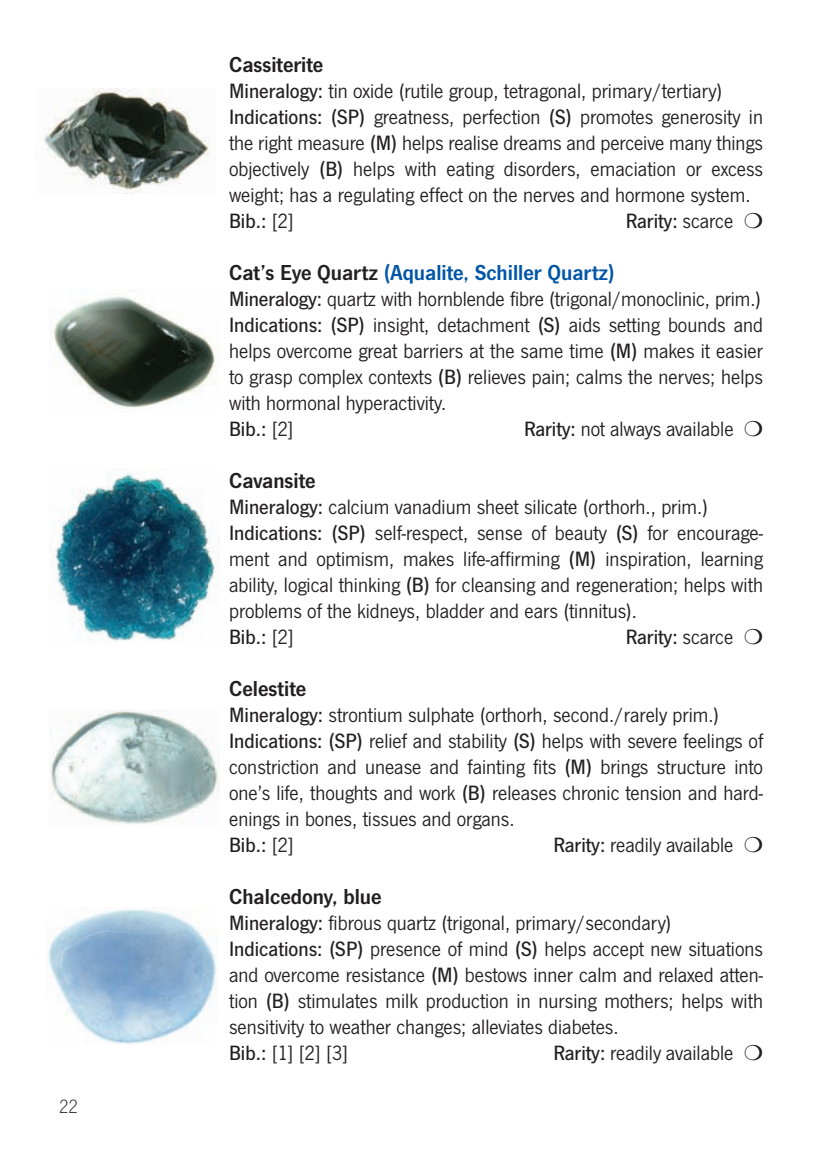
<style>
.page{position:relative;width:829px;height:1166px;background:#fff}
.page>*{position:absolute;margin:0;border:0;box-sizing:border-box;transform-origin:0 0}
.t1{font:600 22.5px "News Gothic T";color:#231f20}
.t2{font:600 22.5px "News Gothic T";color:#0155a7}
.t3{font:21.5px/26px "News Gothic T";color:#231f20}
.t4{font:500 21.5px "News Gothic T";color:#231f20}
.t5{font:300 20px "News Gothic T";color:#231f20}
.s1{font-weight:500}
.s2{font-weight:400}
.s3{color:#231f20}
</style>
<div class="page">
<img style="left:44px;top:88px;width:176px;height:956px">
<p class="t5" style="left:59px;top:1099px;width:20px">22</p>
<p class="t1" style="left:229px;top:57px;width:96px">Cassiterite</p>
<p class="t3" style="left:229px;top:80px;width:535px"><span class="s1">Mineralogy:</span> tin oxide (rutile group, tetragonal, primary/tertiary)<br><span class="s1">Indications: (SP)</span> greatness, perfection <span class="s1">(S)</span> promotes generosity in the right measure <span class="s1">(M)</span> helps realise dreams and perceive many things objectively <span class="s1">(B)</span> helps with eating disorders, emaciation or excess weight; has a regulating effect on the nerves and hormone system.<br><span class="s1">Bib.:</span> [2]</p>
<p class="t4" style="left:625px;top:214px;width:139px">Rarity: <span class="s2">scarce</span> ❍</p>
<p class="t2" style="left:229px;top:265px;width:387px"><span class="s3">Cat’s Eye Quartz</span> (Aqualite, Schiller Quartz)</p>
<p class="t3" style="left:229px;top:288px;width:535px"><span class="s1">Mineralogy:</span> quartz with hornblende fibre (trigonal/monoclinic, prim.)<br><span class="s1">Indications: (SP)</span> insight, detachment <span class="s1">(S)</span> aids setting bounds and helps overcome great barriers at the same time <span class="s1">(M)</span> makes it easier to grasp complex contexts <span class="s1">(B)</span> relieves pain; calms the nerves; helps with hormonal hyperactivity.<br><span class="s1">Bib.:</span> [2]</p>
<p class="t3" style="left:524px;top:418px;width:240px"><span class="s1">Rarity:</span> not always available ❍</p>
<p class="t1" style="left:229px;top:473px;width:88px">Cavansite</p>
<p class="t3" style="left:229px;top:496px;width:535px"><span class="s1">Mineralogy:</span> calcium vanadium sheet silicate (orthorh., prim.)<br><span class="s1">Indications: (SP)</span> self-respect, sense of beauty <span class="s1">(S)</span> for encourage&shy;ment and optimism, makes life-affirming <span class="s1">(M)</span> inspiration, learning ability, logical thinking <span class="s1">(B)</span> for cleansing and regeneration; helps with problems of the kidneys, bladder and ears (tinnitus).<br><span class="s1">Bib.:</span> [2]</p>
<p class="t4" style="left:625px;top:630px;width:139px">Rarity: <span class="s2">scarce</span> ❍</p>
<p class="t1" style="left:229px;top:681px;width:79px">Celestite</p>
<p class="t3" style="left:229px;top:704px;width:535px"><span class="s1">Mineralogy:</span> strontium sulphate (orthorh, second./rarely prim.)<br><span class="s1">Indications: (SP)</span> relief and stability <span class="s1">(S)</span> helps with severe feelings of constriction and unease and fainting fits <span class="s1">(M)</span> brings structure into one’s life, thoughts and work <span class="s1">(B)</span> releases chronic tension and hard&shy;enings in bones, tissues and organs.<br><span class="s1">Bib.:</span> [2]</p>
<p class="t3" style="left:553px;top:834px;width:211px"><span class="s1">Rarity:</span> readily available ❍</p>
<p class="t1" style="left:229px;top:889px;width:154px">Chalcedony, blue</p>
<p class="t3" style="left:229px;top:912px;width:535px"><span class="s1">Mineralogy:</span> fibrous quartz (trigonal, primary/secondary)<br><span class="s1">Indications: (SP)</span> presence of mind <span class="s1">(S)</span> helps accept new situations and overcome resistance <span class="s1">(M)</span> bestows inner calm and relaxed atten&shy;tion <span class="s1">(B)</span> stimulates milk production in nursing mothers; helps with sensitivity to weather changes; alleviates diabetes.<br><span class="s1">Bib.:</span> [1] [2] [3]</p>
<p class="t3" style="left:553px;top:1042px;width:211px"><span class="s1">Rarity:</span> readily available ❍</p>
</div>
